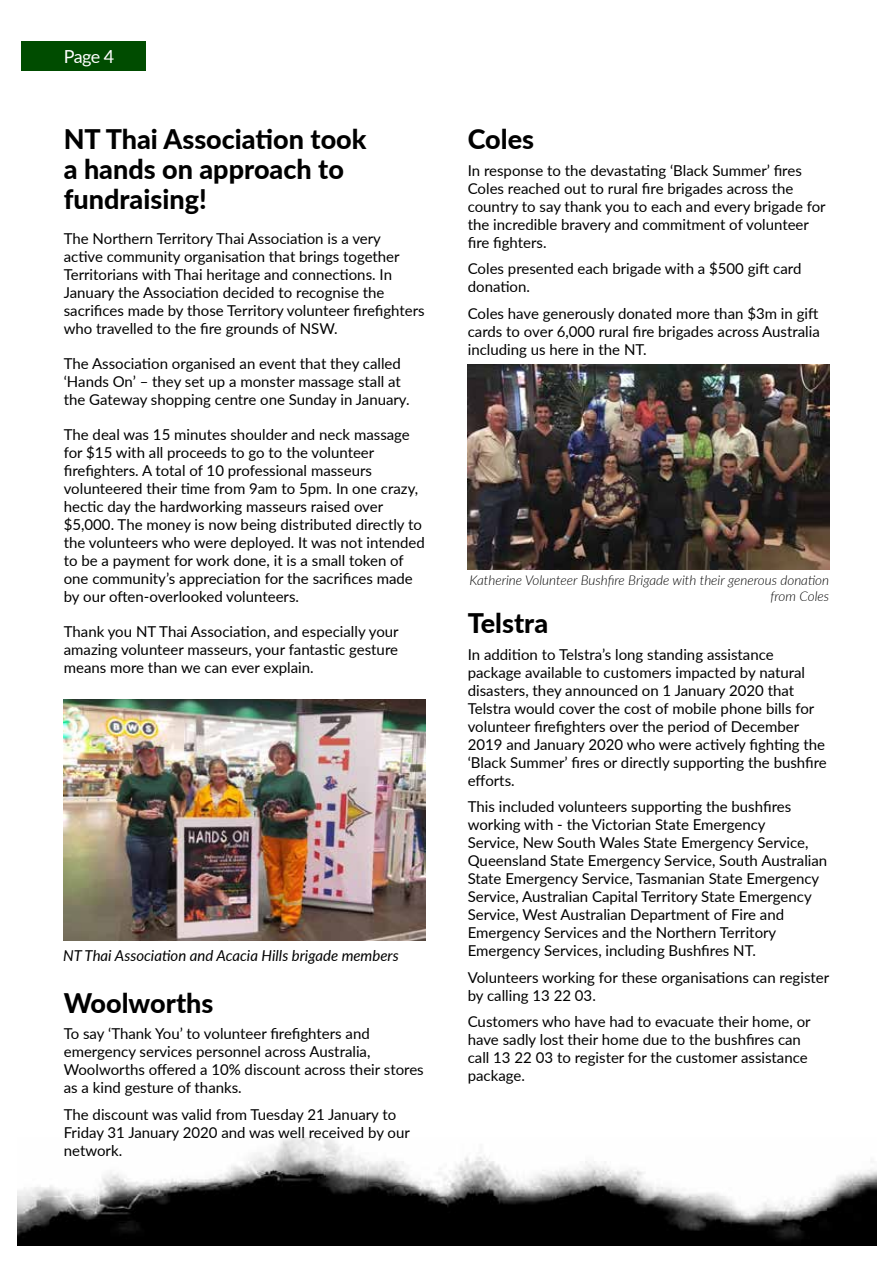
<style>
.page{position:relative;width:893px;height:1263px;background:#fff}
.page>*{position:absolute;margin:0;border:0;box-sizing:border-box;transform-origin:0 0}
.t1{font:800 27px/30px "Lato";color:#000}
.t2{font:18px "Lato";color:#fff}
.t3{font:15px/18px "Lato";color:#000}
.t4{font:italic 15px "Lato";color:#000}
.t5{font:italic 300 13.5px/16.5px "Lato";color:#000;text-align:right}
</style>
<div class="page">
<div style="left:21px;top:41px;width:125px;height:29px;background:#004c00"></div>
<img style="left:17px;top:1137px;width:859px;height:109px">
<img style="left:63px;top:699px;width:363px;height:242px">
<img style="left:468px;top:364px;width:361px;height:205px">
<p class="t2" style="left:64px;top:43px;width:52px">Page 4</p>
<h1 class="t1" style="left:64px;top:123px;width:304px">NT Thai Association took a hands on approach to fundraising!</h1>
<p class="t3" style="left:64px;top:229px;width:362px">The Northern Territory Thai Association is a very<br>active community organisation that brings together Territorians with Thai heritage and connections. In January the Association decided to recognise the sacrifices made by those Territory volunteer firefighters who travelled to the fire grounds of NSW.</p>
<p class="t3" style="left:64px;top:354px;width:347px">The Association organised an event that they called ‘Hands On’ – they set up a monster massage stall at the Gateway shopping centre one Sunday in January.</p>
<p class="t3" style="left:64px;top:425px;width:362px">The deal was 15 minutes shoulder and neck massage for $15 with all proceeds to go to the volunteer firefighters. A total of 10 professional masseurs volunteered their time from 9am to 5pm. In one crazy, hectic day the hardworking masseurs raised over $5,000. The money is now being distributed directly to the volunteers who were deployed. It was not intended to be a payment for work done, it is a small token of one community’s appreciation for the sacrifices made by our often-overlooked volunteers.</p>
<p class="t3" style="left:64px;top:622px;width:336px;text-align:justify">Thank you NT Thai Association, and especially your amazing volunteer masseurs, your fantastic gesture means more than we can ever explain.</p>
<p class="t4" style="left:63px;top:945px;width:337px">NT Thai Association and Acacia Hills brigade members</p>
<h1 class="t1" style="left:64px;top:986px;width:151px">Woolworths</h1>
<p class="t3" style="left:64px;top:1024px;width:361px">To say ‘Thank You’ to volunteer firefighters and emergency services personnel across Australia, Woolworths offered a 10% discount across their stores as a kind gesture of thanks.</p>
<p class="t3" style="left:64px;top:1104px;width:348px">The discount was valid from Tuesday 21 January to<br>Friday 31 January 2020 and was well received by our network.</p>
<h1 class="t1" style="left:468px;top:123px;width:68px">Coles</h1>
<p class="t3" style="left:468px;top:161px;width:359px">In response to the devastating ‘Black Summer’ fires Coles reached out to rural fire brigades across the country to say thank you to each and every brigade for the incredible bravery and commitment of volunteer fire fighters.</p>
<p class="t3" style="left:468px;top:259px;width:335px">Coles presented each brigade with a $500 gift card donation.</p>
<p class="t3" style="left:468px;top:304px;width:354px;text-align:justify">Coles have generously donated more than $3m in gift cards to over 6,000 rural fire brigades across Australia including us here in the NT.</p>
<p class="t5" style="left:469px;top:571px;width:361px">Katherine Volunteer Bushfire Brigade with their generous donation from Coles</p>
<h1 class="t1" style="left:468px;top:607px;width:82px">Telstra</h1>
<p class="t3" style="left:468px;top:645px;width:361px">In addition to Telstra’s long standing assistance package available to customers impacted by natural disasters, they announced on 1 January 2020 that Telstra would cover the cost of mobile phone bills for volunteer firefighters over the period of December 2019 and January 2020 who were actively fighting the ‘Black Summer’ fires or directly supporting the bushfire efforts.</p>
<p class="t3" style="left:468px;top:797px;width:361px">This included volunteers supporting the bushfires working with - the Victorian State Emergency<br>Service, New South Wales State Emergency Service, Queensland State Emergency Service, South Australian State Emergency Service, Tasmanian State Emergency Service, Australian Capital Territory State Emergency Service, West Australian Department of Fire and Emergency Services and the Northern Territory Emergency Services, including Bushfires NT.</p>
<p class="t3" style="left:468px;top:968px;width:363px">Volunteers working for these organisations can register by calling 13 22 03.</p>
<p class="t3" style="left:468px;top:1012px;width:344px">Customers who have had to evacuate their home, or have sadly lost their home due to the bushfires can call 13 22 03 to register for the customer assistance package.</p>
</div>
